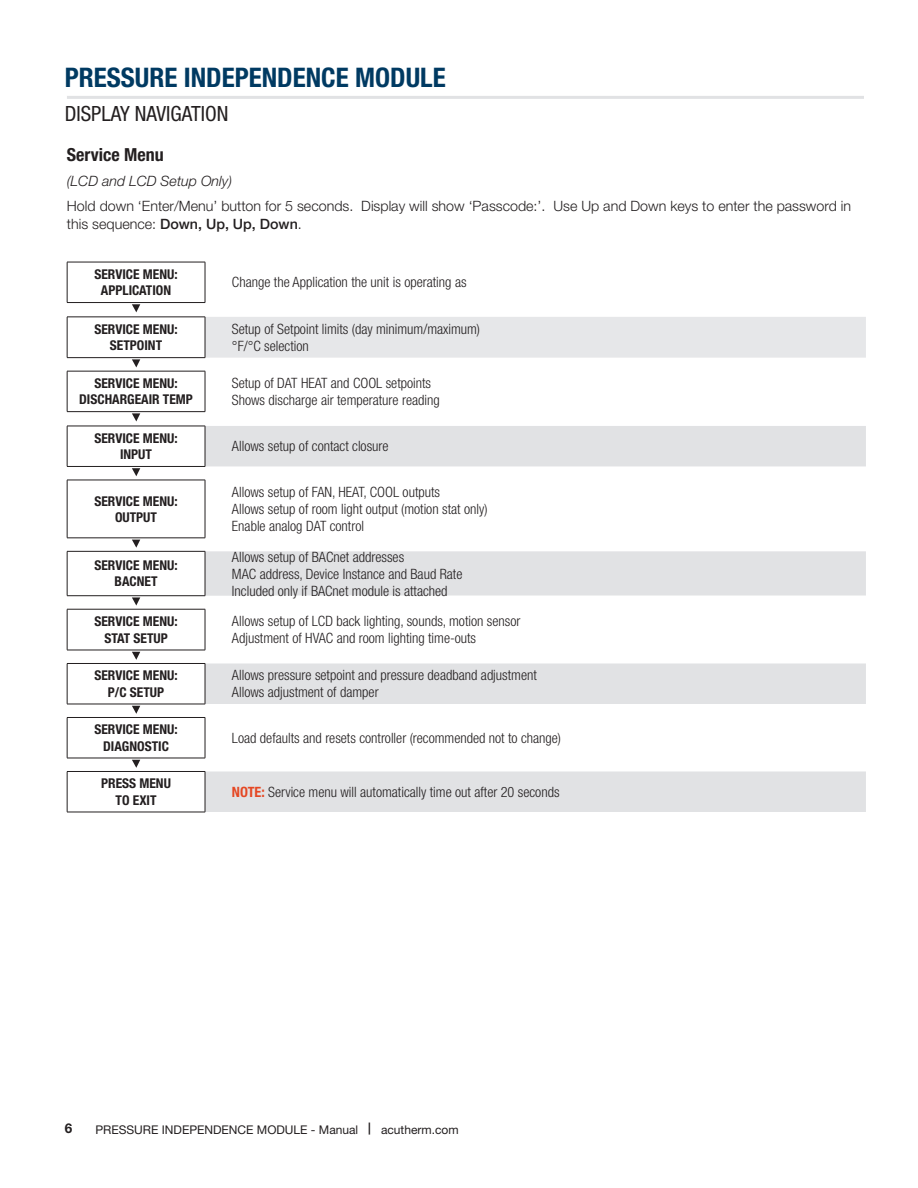
<style>
.page{position:relative;width:918px;height:1188px;background:#fff}
.page>*{position:absolute;margin:0;border:0;box-sizing:border-box;transform-origin:0 0}
.t1{font:700 condensed 27px "Helvetica Neue LT Std";color:#003a62}
.t2{font:condensed 21px "Helvetica Neue LT Std";color:#231f20}
.Title__3{font:700 condensed 18px "Helvetica Neue LT Std";color:#231f20}
.Display_Nav_Descript{font:300 condensed 14.25px/17.1px "Helvetica Neue LT Std";color:#231f20}
.Body{font:300 14.25px/18px "Helvetica Neue LT Std";color:#231f20}
.Body-2{font:italic 300 14.25px "Helvetica Neue LT Std";color:#231f20}
.Display_Nav{font:700 condensed 13.5px/16.2px "Helvetica Neue LT Std";color:#231f20;text-align:center}
.t3{font:700 13.5px "Helvetica Neue LT Std";color:#231f20}
.t4{font:12px "Helvetica Neue LT Std";color:#231f20}
.s1{font-weight:500}
.s2{font-weight:700;color:#e54824}
.s3{font-weight:700}
</style>
<div class="page">
<div style="left:205px;top:317px;width:661px;height:41px;background:#e6e7e9"></div>
<svg style="left:67px;top:358px;width:138px;height:454px"></svg>
<svg style="left:205px;top:426px;width:661px;height:386px;fill:#e1e2e4"></svg>
<svg style="left:67px;top:466px;width:799px;height:251px"></svg>
<hr style="left:67px;top:371px;width:1px;height:40px;background:#231f20">
<hr style="left:67px;top:426px;width:1px;height:40px;background:#231f20">
<hr style="left:67px;top:480px;width:1px;height:58px;background:#231f20">
<hr style="left:67px;top:552px;width:1px;height:44px;background:#231f20">
<hr style="left:67px;top:664px;width:1px;height:40px;background:#231f20">
<hr style="left:67px;top:772px;width:1px;height:40px;background:#231f20">
<hr style="left:67px;top:466px;width:138px;height:1px;background:#231f20">
<hr style="left:67px;top:480px;width:138px;height:1px;background:#231f20">
<hr style="left:67px;top:426px;width:138px;height:1px;background:#231f20">
<hr style="left:67px;top:411px;width:138px;height:1px;background:#231f20">
<hr style="left:67px;top:371px;width:138px;height:1px;background:#231f20">
<hr style="left:67px;top:262px;width:138px;height:1px;background:#231f20">
<hr style="left:67px;top:262px;width:1px;height:40px;background:#231f20">
<hr style="left:67px;top:302px;width:138px;height:1px;background:#231f20">
<hr style="left:67px;top:317px;width:138px;height:1px;background:#231f20">
<hr style="left:67px;top:317px;width:1px;height:40px;background:#231f20">
<hr style="left:67px;top:357px;width:138px;height:1px;background:#231f20">
<hr style="left:67px;top:538px;width:138px;height:1px;background:#231f20">
<hr style="left:67px;top:551px;width:138px;height:1px;background:#231f20">
<hr style="left:67px;top:650px;width:138px;height:1px;background:#231f20">
<hr style="left:67px;top:663px;width:138px;height:1px;background:#231f20">
<hr style="left:67px;top:704px;width:138px;height:1px;background:#231f20">
<hr style="left:67px;top:717px;width:138px;height:1px;background:#231f20">
<hr style="left:67px;top:758px;width:138px;height:1px;background:#231f20">
<hr style="left:67px;top:771px;width:138px;height:1px;background:#231f20">
<hr style="left:67px;top:812px;width:138px;height:1px;background:#231f20">
<hr style="left:67px;top:595px;width:138px;height:1px;background:#231f20">
<hr style="left:205px;top:262px;width:1px;height:40px;background:#231f20">
<hr style="left:205px;top:317px;width:1px;height:40px;background:#231f20">
<hr style="left:205px;top:371px;width:1px;height:40px;background:#231f20">
<hr style="left:205px;top:426px;width:1px;height:40px;background:#231f20">
<hr style="left:205px;top:480px;width:1px;height:58px;background:#231f20">
<hr style="left:205px;top:552px;width:1px;height:44px;background:#231f20">
<hr style="left:205px;top:664px;width:1px;height:40px;background:#231f20">
<hr style="left:205px;top:772px;width:1px;height:40px;background:#231f20">
<hr style="left:67px;top:609px;width:138px;height:1px;background:#231f20">
<hr style="left:67px;top:609px;width:1px;height:41px;background:#231f20">
<hr style="left:205px;top:609px;width:1px;height:41px;background:#231f20">
<hr style="left:67px;top:718px;width:1px;height:40px;background:#231f20">
<hr style="left:205px;top:718px;width:1px;height:40px;background:#231f20">
<svg style="left:132px;top:304px;width:8px;height:8px"></svg>
<svg style="left:132px;top:359px;width:8px;height:8px"></svg>
<svg style="left:132px;top:413px;width:8px;height:8px"></svg>
<svg style="left:132px;top:468px;width:8px;height:8px"></svg>
<svg style="left:132px;top:540px;width:8px;height:8px"></svg>
<svg style="left:132px;top:597px;width:8px;height:9px"></svg>
<svg style="left:132px;top:652px;width:8px;height:8px"></svg>
<svg style="left:132px;top:706px;width:8px;height:8px"></svg>
<svg style="left:132px;top:760px;width:8px;height:8px"></svg>
<hr style="left:67px;top:96px;width:797px;height:3px;background:#e1e2e4">
<h1 class="t1" style="left:65px;top:61px;width:382px">PRESSURE INDEPENDENCE MODULE</h1>
<h2 class="t2" style="left:65px;top:102px;width:165px">DISPLAY NAVIGATION</h2>
<p class="Title__3" style="left:67px;top:144px;width:98px">Service Menu</p>
<p class="Body-2" style="left:67px;top:173px;width:167px">(LCD and LCD Setup Only)</p>
<p class="Body" style="left:67px;top:196px;width:786px">Hold down ‘Enter/Menu’ button for 5 seconds. Display will show ‘Passcode:’. Use Up and Down keys to enter the password in this sequence: <span class="s1">Down, Up, Up, Down</span>.</p>
<p class="Display_Nav" style="left:94px;top:266px;width:85px">SERVICE MENU:</p>
<p class="Display_Nav" style="left:101px;top:282px;width:72px">APPLICATION</p>
<p class="Display_Nav_Descript" style="left:232px;top:274px;width:236px">Change the Application the unit is operating as</p>
<p class="Display_Nav" style="left:94px;top:321px;width:85px">SERVICE MENU:<br>SETPOINT</p>
<p class="Display_Nav_Descript" style="left:232px;top:320px;width:250px">Setup of Setpoint limits (day minimum/maximum) °F/°C selection</p>
<p class="Display_Nav" style="left:94px;top:375px;width:85px">SERVICE MENU:</p>
<p class="Display_Nav" style="left:79px;top:391px;width:115px">DISCHARGEAIR TEMP</p>
<p class="Display_Nav_Descript" style="left:232px;top:374px;width:209px">Setup of DAT HEAT and COOL setpoints<br>Shows discharge air temperature reading</p>
<p class="Display_Nav" style="left:94px;top:430px;width:85px">SERVICE MENU:</p>
<p class="Display_Nav" style="left:120px;top:446px;width:33px">INPUT</p>
<p class="Display_Nav" style="left:94px;top:493px;width:85px">SERVICE MENU:</p>
<p class="Display_Nav" style="left:115px;top:509px;width:43px">OUTPUT</p>
<p class="Display_Nav" style="left:94px;top:557px;width:85px">SERVICE MENU:</p>
<p class="Display_Nav" style="left:115px;top:573px;width:44px">BACNET</p>
<p class="Display_Nav" style="left:94px;top:613px;width:85px">SERVICE MENU:</p>
<p class="Display_Nav" style="left:104px;top:629px;width:65px">STAT SETUP</p>
<p class="Display_Nav" style="left:94px;top:667px;width:85px">SERVICE MENU:</p>
<p class="Display_Nav" style="left:108px;top:684px;width:58px">P/C SETUP</p>
<p class="Display_Nav" style="left:94px;top:721px;width:85px">SERVICE MENU:</p>
<p class="Display_Nav" style="left:103px;top:738px;width:67px">DIAGNOSTIC</p>
<p class="Display_Nav_Descript" style="left:232px;top:438px;width:158px">Allows setup of contact closure</p>
<p class="Display_Nav_Descript" style="left:232px;top:483px;width:257px">Allows setup of FAN, HEAT, COOL outputs<br>Allows setup of room light output (motion stat only)<br>Enable analog DAT control</p>
<p class="Display_Nav_Descript" style="left:232px;top:548px;width:232px">Allows setup of BACnet addresses<br>MAC address, Device Instance and Baud Rate<br>Included only if BACnet module is attached</p>
<p class="Display_Nav_Descript" style="left:232px;top:612px;width:290px">Allows setup of LCD back lighting, sounds, motion sensor<br>Adjustment of HVAC and room lighting time-outs</p>
<p class="Display_Nav_Descript" style="left:232px;top:667px;width:306px">Allows pressure setpoint and pressure deadband adjustment<br>Allows adjustment of damper</p>
<p class="Display_Nav_Descript" style="left:232px;top:729px;width:331px">Load defaults and resets controller (recommended not to change)</p>
<p class="Display_Nav" style="left:101px;top:775px;width:71px">PRESS MENU<br>TO EXIT</p>
<p class="Display_Nav_Descript" style="left:232px;top:783px;width:329px"><span class="s2">NOTE:</span> Service menu will automatically time out after 20 seconds</p>
<p class="t3" style="left:65px;top:1120px;width:9px">6</p>
<p class="t4" style="left:95px;top:1122px;width:365px">PRESSURE INDEPENDENCE MODULE - Manual <span class="s3">|</span> acutherm.com</p>
</div>
